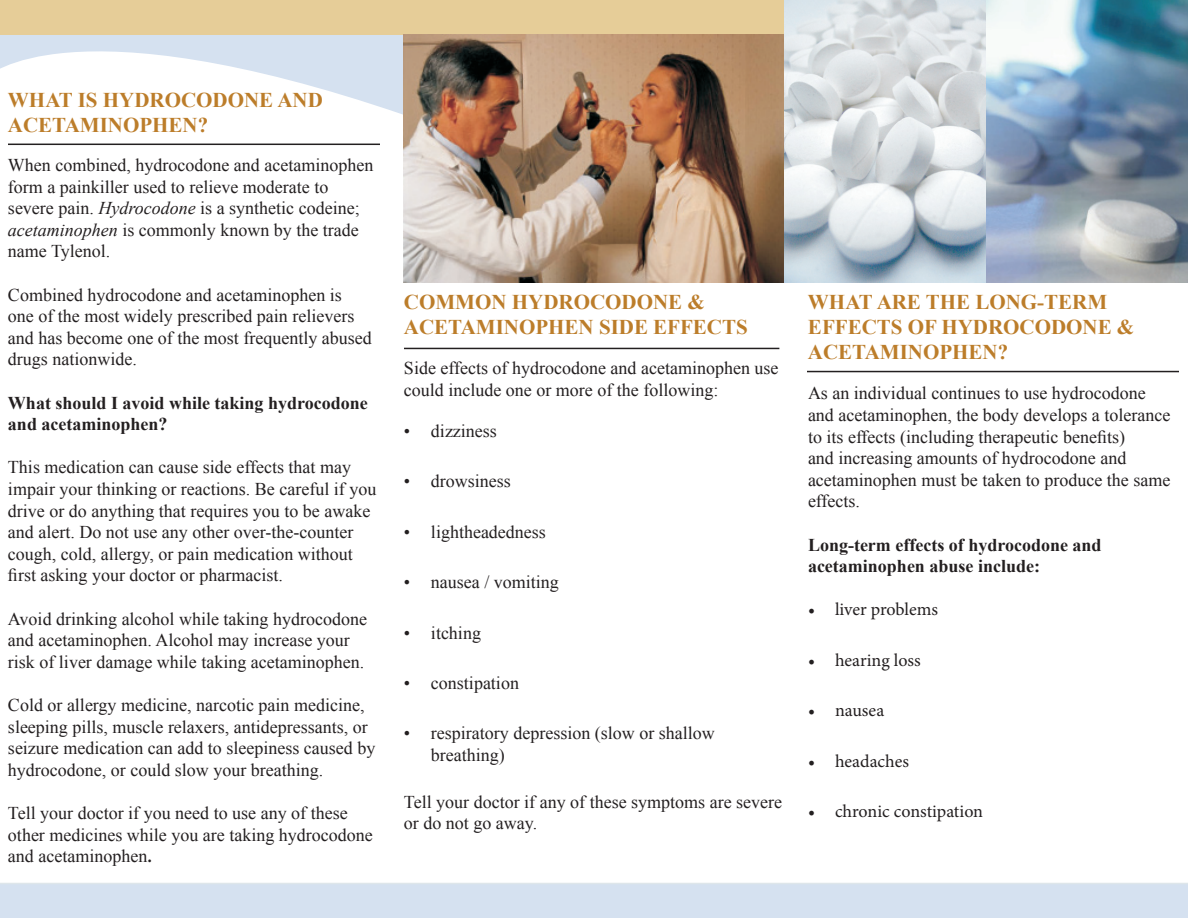
<style>
.page{position:relative;width:1188px;height:918px;background:#fff}
.page>*{position:absolute;margin:0;border:0;box-sizing:border-box;transform-origin:0 0}
.t1{font:700 21px/25.2px "Times New Roman";color:#bc7d2a}
.t2{font:18px/21.6px "Times New Roman";color:#231f20}
.t3{font:700 18px/21.6px "Times New Roman";color:#231f20}
.t4{font:18px "Minion Pro";letter-spacing:-.005em;color:#231f20}
.s1{font-style:italic}
.s2{font-family:"Minion Pro";font-weight:700}
</style>
<div class="page">
<svg style="left:0;top:35px;width:404px;height:80px"></svg>
<svg style="left:0;top:34px;width:784px;height:1px"></svg>
<div style="left:0;top:0;width:784px;height:34px;background:#e6cd98"></div>
<img style="left:404px;top:35px;width:380px;height:248px">
<img style="left:784px;top:0;width:404px;height:283px">
<div style="left:0;top:883px;width:1188px;height:35px;background:#d5e1f0"></div>
<hr style="left:404px;top:348px;width:375px;height:1px;background:#231f20">
<hr style="left:807px;top:371px;width:372px;height:1px;background:#231f20">
<hr style="left:8px;top:144px;width:372px;height:1px;background:#231f20">
<p class="t1" style="left:8px;top:87px;width:316px">WHAT IS HYDROCODONE AND</p>
<p class="t1" style="left:8px;top:112px;width:202px">ACETAMINOPHEN?</p>
<p class="t2" style="left:8px;top:154px;width:367px">When combined, hydrocodone and acetaminophen form a painkiller used to relieve moderate to severe pain. <span class="s1">Hydrocodone</span> is a synthetic codeine; <span class="s1">acetaminophen</span> is commonly known by the trade name Tylenol.</p>
<p class="t2" style="left:8px;top:284px;width:365px">Combined hydrocodone and acetaminophen is one of the most widely prescribed pain relievers and has become one of the most frequently abused drugs nationwide.</p>
<p class="t3" style="left:8px;top:391px;width:361px">What should I avoid while taking hydrocodone and acetaminophen?</p>
<p class="t2" style="left:8px;top:456px;width:370px">This medication can cause side effects that may impair your thinking or reactions. Be careful if you drive or do anything that requires you to be awake and alert. Do not use any other over-the-counter cough, cold, allergy, or pain medication without first asking your doctor or pharmacist.</p>
<p class="t2" style="left:8px;top:608px;width:361px">Avoid drinking alcohol while taking hydrocodone and acetaminophen. Alcohol may increase your risk of liver damage while taking acetaminophen.</p>
<p class="t2" style="left:8px;top:694px;width:369px">Cold or allergy medicine, narcotic pain medicine, sleeping pills, muscle relaxers, antidepressants, or seizure medication can add to sleepiness caused by hydrocodone, or could slow your breathing.</p>
<p class="t2" style="left:8px;top:802px;width:366px">Tell your doctor if you need to use any of these other medicines while you are taking hydrocodone and acetaminophen<span class="s2">.</span></p>
<p class="t1" style="left:404px;top:289px;width:345px">COMMON HYDROCODONE &amp;<br>ACETAMINOPHEN SIDE EFFECTS</p>
<p class="t2" style="left:404px;top:357px;width:376px">Side effects of hydrocodone and acetaminophen use could include one or more of the following:</p>
<p class="t2" style="left:404px;top:420px;width:94px">• dizziness</p>
<p class="t2" style="left:404px;top:470px;width:108px">• drowsiness</p>
<p class="t2" style="left:404px;top:521px;width:143px">• lightheadedness</p>
<p class="t2" style="left:404px;top:571px;width:156px">• nausea / vomiting</p>
<p class="t2" style="left:404px;top:621px;width:79px">• itching</p>
<p class="t2" style="left:404px;top:672px;width:117px">• constipation</p>
<p class="t2" style="left:431px;top:722px;width:285px;text-indent:-27px">• respiratory depression (slow or shallow breathing)</p>
<p class="t2" style="left:404px;top:791px;width:380px">Tell your doctor if any of these symptoms are severe or do not go away.</p>
<p class="t1" style="left:808px;top:289px;width:328px">WHAT ARE THE LONG-TERM<br>EFFECTS OF HYDROCODONE &amp;<br>ACETAMINOPHEN?</p>
<p class="t2" style="left:808px;top:382px;width:364px">As an individual continues to use hydrocodone and acetaminophen, the body develops a tolerance to its effects (including therapeutic benefits)<br>and increasing amounts of hydrocodone and acetaminophen must be taken to produce the same effects.</p>
<p class="t3" style="left:808px;top:533px;width:295px">Long-term effects of hydrocodone and acetaminophen abuse include:</p>
<p class="t4" style="left:808px;top:598px;width:132px">• liver problems</p>
<p class="t4" style="left:808px;top:648px;width:114px">• hearing loss</p>
<p class="t4" style="left:808px;top:698px;width:78px">• nausea</p>
<p class="t4" style="left:808px;top:749px;width:102px">• headaches</p>
<p class="t4" style="left:808px;top:799px;width:177px">• chronic constipation</p>
</div>
